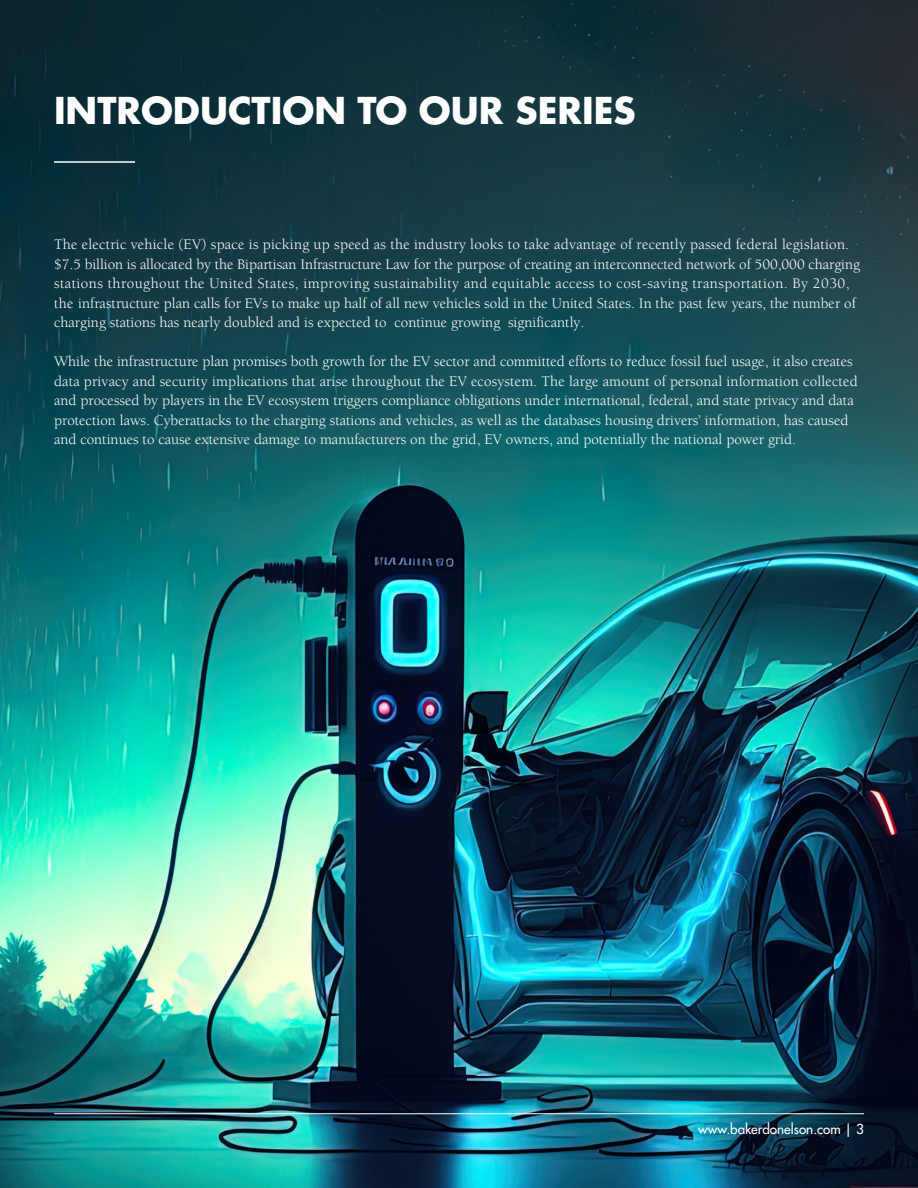
<style>
.page{position:relative;width:918px;height:1188px;background:#fff}
.page>*{position:absolute;margin:0;border:0;box-sizing:border-box;transform-origin:0 0}
.t1{font:700 36px "Futura LT Pro";color:#fff}
.t2{font:15px/19.5px "Berkeley Pro";color:#fff}
.t3{font:500 13.5px "Futura LT Pro";color:#fff}
</style>
<div class="page">
<img style="left:0;top:0;width:918px;height:1188px">
<hr style="left:54px;top:161px;width:81px;height:2px;background:#fff">
<hr style="left:54px;top:1113px;width:810px;height:1px;background:#fff">
<p class="t1" style="left:54px;top:83px;width:583px">INTRODUCTION TO OUR SERIES</p>
<p class="t2" style="left:54px;top:235px;width:807px">The electric vehicle (EV) space is picking up speed as the industry looks to take advantage of recently passed federal legislation. $7.5 billion is allocated by the Bipartisan Infrastructure Law for the purpose of creating an interconnected network of 500,000 charging stations throughout the United States, improving sustainability and equitable access to cost-saving transportation. By 2030, the infrastructure plan calls for EVs to make up half of all new vehicles sold in the United States. In the past few years, the number of charging stations has nearly doubled and is expected to continue growing significantly.</p>
<p class="t2" style="left:54px;top:352px;width:805px">While the infrastructure plan promises both growth for the EV sector and committed efforts to reduce fossil fuel usage, it also creates data privacy and security implications that arise throughout the EV ecosystem. The large amount of personal information collected and processed by players in the EV ecosystem triggers compliance obligations under international, federal, and state privacy and data protection laws. Cyberattacks to the charging stations and vehicles, as well as the databases housing drivers’ information, has caused and continues to cause extensive damage to manufacturers on the grid, EV owners, and potentially the national power grid.</p>
<p class="t3" style="left:698px;top:1119px;width:167px">www.bakerdonelson.com | 3</p>
</div>
